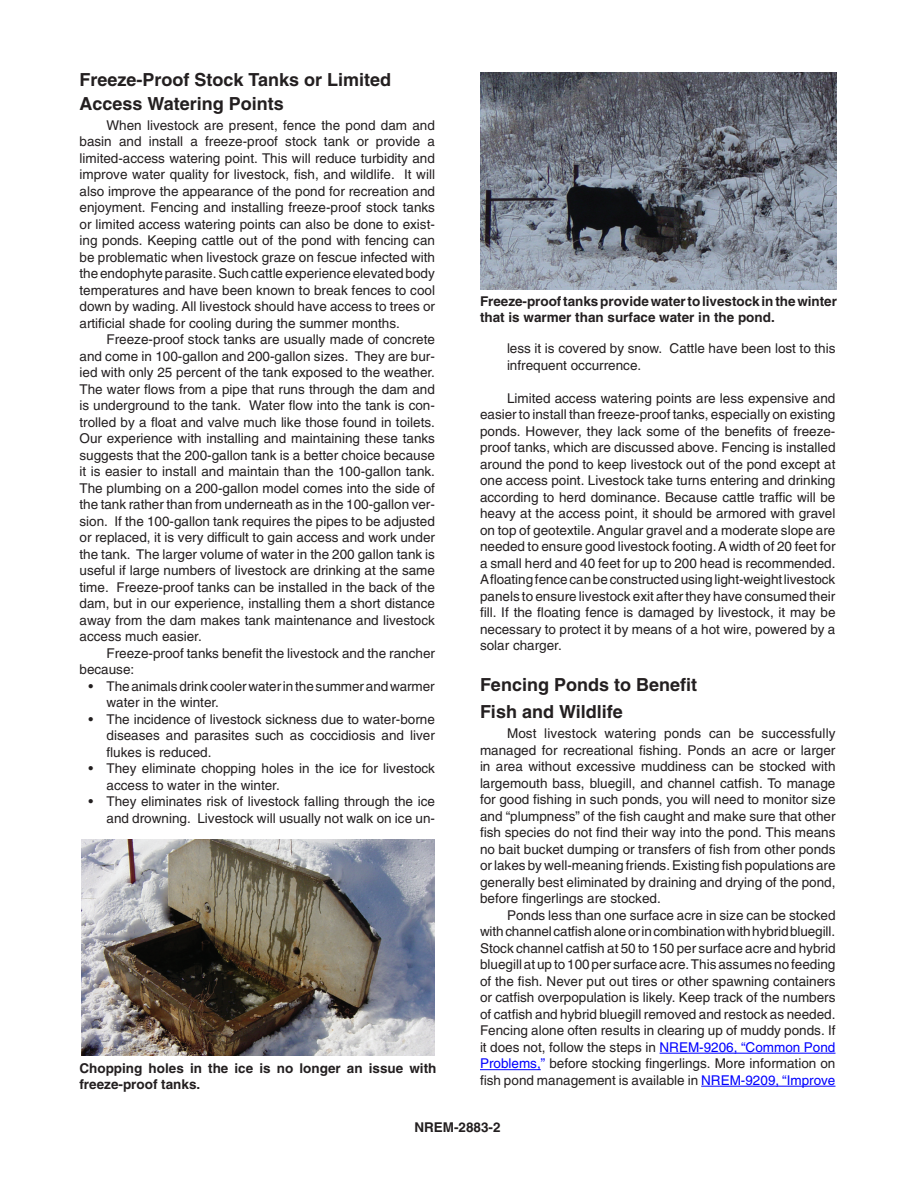
<style>
.page{position:relative;width:918px;height:1188px;background:#fff}
.page>*{position:absolute;margin:0;border:0;box-sizing:border-box;transform-origin:0 0}
.Subhead_1{font:700 18px/24px "Helvetica";color:#231f20}
.Body_Text{font:13.5px/16.5px "Helvetica";color:#231f20;text-align:justify}
.Bulleted_Text{font:13.5px/16.5px "Helvetica";color:#231f20}
.Body_Text-2{font:700 13.5px/16.5px "Helvetica";color:#231f20}
.s1{color:#00f}
</style>
<div class="page">
<hr style="left:660px;top:1053px;width:175px;height:1px;background:#00f">
<hr style="left:480px;top:1069px;width:61px;height:1px;background:#00f">
<hr style="left:701px;top:1086px;width:135px;height:1px;background:#00f">
<img style="left:81px;top:840px;width:354px;height:215px">
<img style="left:480px;top:72px;width:357px;height:218px">
<p class="Subhead_1" style="left:80px;top:67px;width:313px">Freeze-Proof Stock Tanks or Limited<br>Access Watering Points</p>
<p class="Body_Text" style="left:80px;top:117px;width:357px;text-indent:27px">When livestock are present, fence the pond dam and basin and install a freeze-proof stock tank or provide a limited-access watering point. This will reduce turbidity and improve water quality for livestock, fish, and wildlife. It will also improve the appearance of the pond for recreation and enjoyment. Fencing and installing freeze-proof stock tanks or limited access watering points can also be done to exist&shy;ing ponds. Keeping cattle out of the pond with fencing can be problematic when livestock graze on fescue infected with the endophyte parasite. Such cattle experience elevated body temperatures and have been known to break fences to cool down by wading. All livestock should have access to trees or artificial shade for cooling during the summer months.</p>
<p class="Body_Text" style="left:80px;top:331px;width:357px;text-indent:27px">Freeze-proof stock tanks are usually made of concrete and come in 100-gallon and 200-gallon sizes. They are bur&shy;ied with only 25 percent of the tank exposed to the weather.<br>The water flows from a pipe that runs through the dam and is underground to the tank. Water flow into the tank is con&shy;trolled by a float and valve much like those found in toilets.<br>Our experience with installing and maintaining these tanks suggests that the 200-gallon tank is a better choice because it is easier to install and maintain than the 100-gallon tank.<br>The plumbing on a 200-gallon model comes into the side of the tank rather than from underneath as in the 100-gallon ver&shy;sion. If the 100-gallon tank requires the pipes to be adjusted or replaced, it is very difficult to gain access and work under the tank. The larger volume of water in the 200 gallon tank is useful if large numbers of livestock are drinking at the same time. Freeze-proof tanks can be installed in the back of the dam, but in our experience, installing them a short distance away from the dam makes tank maintenance and livestock access much easier.</p>
<p class="Body_Text" style="left:80px;top:645px;width:357px;text-indent:27px">Freeze-proof tanks benefit the livestock and the rancher because:</p>
<p class="Bulleted_Text" style="left:106px;top:678px;width:330px;text-indent:-18px">• The animals drink cooler water in the summer and warmer water in the winter.</p>
<p class="Bulleted_Text" style="left:106px;top:711px;width:330px;text-align:justify;text-indent:-18px">• The incidence of livestock sickness due to water-borne diseases and parasites such as coccidiosis and liver flukes is reduced.</p>
<p class="Bulleted_Text" style="left:106px;top:760px;width:330px;text-indent:-18px">• They eliminate chopping holes in the ice for livestock access to water in the winter.</p>
<p class="Bulleted_Text" style="left:88px;top:793px;width:348px;text-align:right">• They eliminates risk of livestock falling through the ice and drowning. Livestock will usually not walk on ice un-</p>
<p class="Body_Text-2" style="left:80px;top:1060px;width:358px">Chopping holes in the ice is no longer an issue with freeze-proof tanks.</p>
<p class="Body_Text-2" style="left:480px;top:292px;width:359px">Freeze-proof tanks provide water to livestock in the winter that is warmer than surface water in the pond.</p>
<p class="Bulleted_Text" style="left:507px;top:340px;width:330px">less it is covered by snow. Cattle have been lost to this infrequent occurrence.</p>
<p class="Body_Text" style="left:480px;top:390px;width:357px;text-indent:27px">Limited access watering points are less expensive and easier to install than freeze-proof tanks, especially on existing ponds. However, they lack some of the benefits of freeze&shy;proof tanks, which are discussed above. Fencing is installed around the pond to keep livestock out of the pond except at one access point. Livestock take turns entering and drinking according to herd dominance. Because cattle traffic will be heavy at the access point, it should be armored with gravel on top of geotextile. Angular gravel and a moderate slope are needed to ensure good livestock footing. A width of 20 feet for a small herd and 40 feet for up to 200 head is recommended.<br>A floating fence can be constructed using light-weight livestock panels to ensure livestock exit after they have consumed their fill. If the floating fence is damaged by livestock, it may be necessary to protect it by means of a hot wire, powered by a solar charger.</p>
<p class="Subhead_1" style="left:480px;top:672px;width:219px">Fencing Ponds to Benefit</p>
<p class="Subhead_1" style="left:480px;top:700px;width:144px">Fish and Wildlife</p>
<p class="Body_Text" style="left:480px;top:725px;width:357px;text-indent:27px">Most livestock watering ponds can be successfully managed for recreational fishing. Ponds an acre or larger in area without excessive muddiness can be stocked with largemouth bass, bluegill, and channel catfish. To manage for good fishing in such ponds, you will need to monitor size and “plumpness” of the fish caught and make sure that other fish species do not find their way into the pond. This means no bait bucket dumping or transfers of fish from other ponds or lakes by well-meaning friends. Existing fish populations are generally best eliminated by draining and drying of the pond, before fingerlings are stocked.</p>
<p class="Body_Text" style="left:480px;top:907px;width:357px;text-indent:27px">Ponds less than one surface acre in size can be stocked with channel catfish alone or in combination with hybrid bluegill.<br>Stock channel catfish at 50 to 150 per surface acre and hybrid bluegill at up to 100 per surface acre. This assumes no feeding of the fish. Never put out tires or other spawning containers or catfish overpopulation is likely. Keep track of the numbers of catfish and hybrid bluegill removed and restock as needed.<br>Fencing alone often results in clearing up of muddy ponds. If it does not, follow the steps in <span class="s1">NREM-9206, “Common Pond Problems,”</span> before stocking fingerlings. More information on fish pond management is available in <span class="s1">NREM-9209, “Improve</span></p>
<p class="Body_Text-2" style="left:414px;top:1119px;width:88px">NREM-2883-2</p>
</div>
